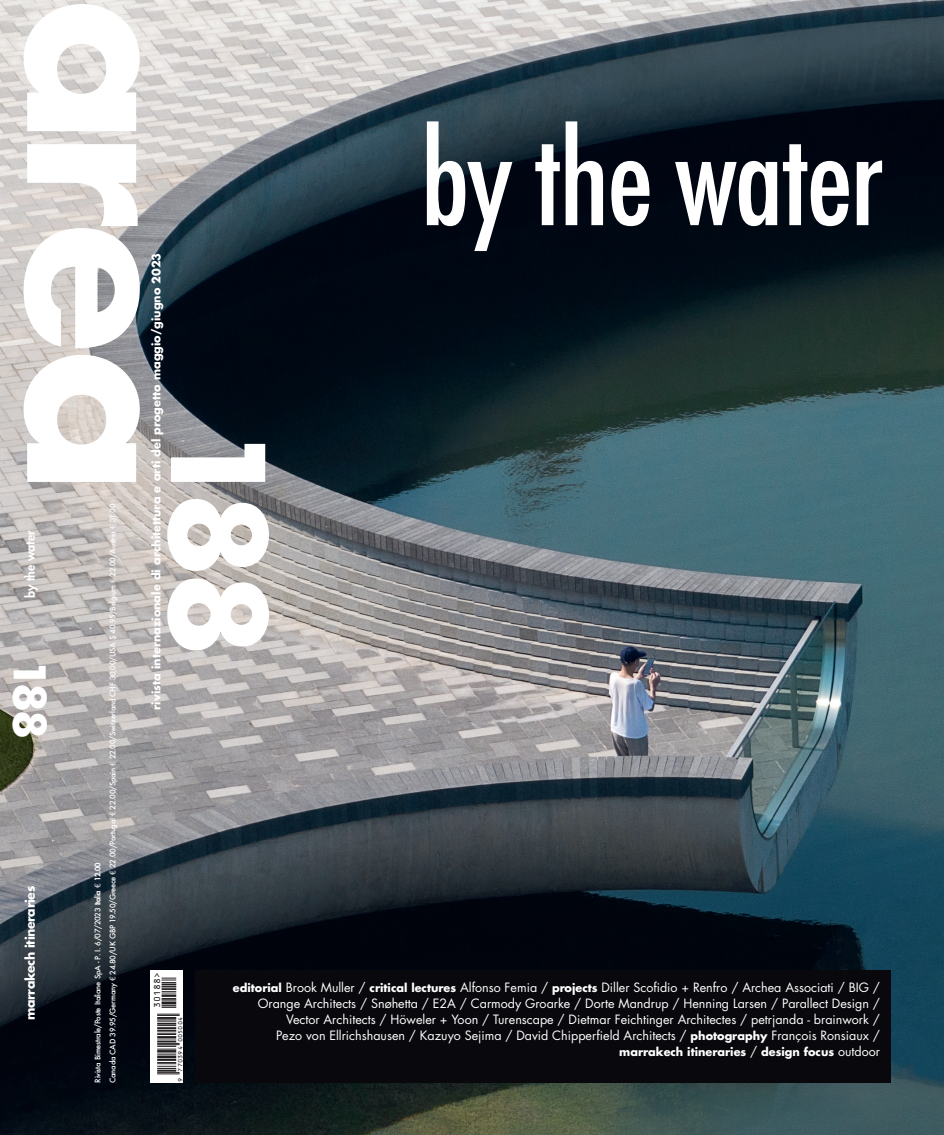
<style>
.page{position:relative;width:944px;height:1135px;background:#fff}
.page>*{position:absolute;margin:0;border:0;box-sizing:border-box;transform-origin:0 0}
.t1{font:700 212.5px "Futura Std";color:#fff}
.t2{font:500 condensed 125px "Futura";letter-spacing:-.02em;color:#fff}
.t3{font:700 125px "Futura Std";color:#fff}
.t4{font:700 42.5px "Futura Std";color:#fff}
.t5{font:12.5px/16.1px "Futura Std";color:#fff;text-align:right}
.t6{font:700 12.5px "Futura Std";letter-spacing:-.03em;color:#fff}
.t7{font:800 12.5px "Futura Std";letter-spacing:-.01em;color:#fff}
.t8{font:700 11.25px "Futura Std";color:#fff}
.t9{font:8.25px "OCRB";color:#231f20}
.t10{font:500 7.5px/15px "Futura";letter-spacing:-.035em;color:#fff}
.t11{font:5.88px "OCRB";color:#231f20}
.s1{font-family:"Futura Std";font-weight:800}
.s2{font-family:"Futura Std";font-weight:400}
.s3{font-weight:700;font-size:11.25px}
.s4{font-weight:400;font-size:12.5px}
</style>
<div class="page">
<img style="left:0;top:0;width:944px;height:1135px">
<div style="left:195px;top:970px;width:695px;height:112px;background:#08080d"></div>
<div style="left:150px;top:970px;width:33px;height:112px;background:#fff"></div>
<svg style="left:157px;top:977px;width:23px;height:97px"></svg>
<h1 class="t1" style="left:248px;top:-1px;width:497px;rotate:90deg">area</h1>
<p class="t7" style="left:22px;top:598px;width:69px;rotate:-90deg">by the water</p>
<h3 class="t4" style="left:58px;top:659px;width:81px;rotate:90deg">188</h3>
<p class="t6" style="left:22px;top:1020px;width:136px;rotate:-90deg">marrakech itineraries</p>
<p class="t10" style="left:90px;top:1082px;width:580px;rotate:-90deg">Rivista Bimestrale/Poste Italiane SpA - P. I. 6/07/2023 <span class="s1">Italia</span> <span class="s2">€</span> <span class="s1">12.00<br></span>Canada CAD 39.95/Germany <span class="s2">€</span> 24.80/UK GBP 19.50/Greece <span class="s2">€</span> 22.00/Portugal <span class="s2">€</span> 22.00/Spain <span class="s2">€</span> 22.00/Switzerland CHF 30,00/USA $ 40.95/Belgium <span class="s2">€</span> 22.00/Austria <span class="s2">€</span> 31.00</p>
<p class="t8" style="left:149px;top:709px;width:458px;rotate:-90deg">rivista internazionale di architettura e arti del progetto maggio/giugno 2023</p>
<h2 class="t3" style="left:301px;top:424px;width:235px;rotate:90deg">188</h2>
<h2 class="t2" style="left:420px;top:99px;width:465px">by the water</h2>
<p class="t9" style="left:153px;top:1007px;width:37px;rotate:-90deg">30188&gt;</p>
<p class="t11" style="left:177px;top:1042px;width:27px;rotate:-90deg">005004</p>
<p class="t11" style="left:177px;top:1071px;width:27px;rotate:-90deg">770394</p>
<p class="t11" style="left:177px;top:1081px;width:6px;rotate:-90deg">9</p>
<p class="t5" style="left:233px;top:979px;width:648px"><span class="s3">editorial</span> Brook Muller / <span class="s3">critical lectures</span> Alfonso Femia / <span class="s3">projects</span> Diller Scofidio + Renfro / Archea Associati / BIG / Orange Architects / Snøhetta / E2A / Carmody Groarke / Dorte Mandrup / Henning Larsen / Parallect Design / Vector Architects / Höweler + Yoon / Turenscape / Dietmar Feichtinger Architectes / petrjanda - brainwork /<br>Pezo von Ellrichshausen / Kazuyo Sejima / David Chipperfield Architects / <span class="s3">photography</span> François Ronsiaux /</p>
<p class="t8" style="left:619px;top:1044px;width:262px">marrakech itineraries <span class="s4">/</span> design focus <span class="s4">outdoor</span></p>
</div>
